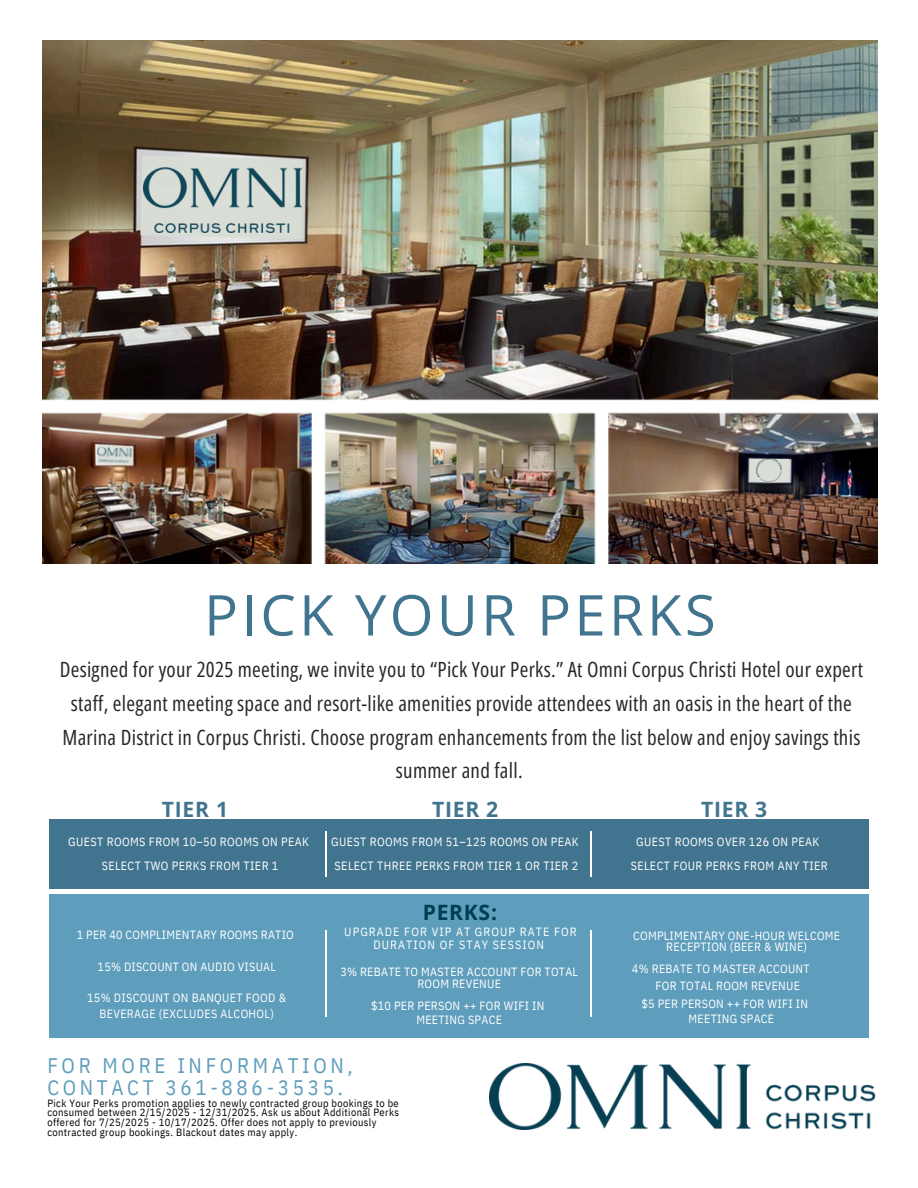
<style>
.page{position:relative;width:918px;height:1188px;background:#fff}
.page>*{position:absolute;margin:0;border:0;box-sizing:border-box;transform-origin:0 0}
.t1{font:56.25px "Open Sans";letter-spacing:.06em;color:#41748e}
.t2{font:700 21.15px "Open Sans";letter-spacing:.035em;color:#41748e}
.t3{font:700 21.15px "Open Sans";letter-spacing:.035em;color:#003e52}
.t4{font:21px/33.8px "Open Sans Condensed";letter-spacing:.015em;color:#292829;text-align:center}
.t5{font:21px/21.9px "IBM Plex Sans Cond";letter-spacing:.175em;color:#5e9dbc}
.t6{font:12px/23.9px "IBM Plex Sans Cond";letter-spacing:.03em;color:#fff;text-align:center}
.t7{font:12px/12.9px "IBM Plex Sans Cond";letter-spacing:.09em;color:#fff;text-align:center}
.t8{font:10.5px/9.6px "IBM Plex Sans Cond";letter-spacing:.035em;color:#000;text-align:justify}
</style>
<div class="page">
<div style="left:49px;top:820px;width:819px;height:68px;background:#41748e"></div>
<hr style="left:325px;top:832px;width:2px;height:44px;background:#fff">
<div style="left:49px;top:895px;width:819px;height:142px;background:#5e9dbc"></div>
<hr style="left:590px;top:832px;width:2px;height:44px;background:#fff">
<hr style="left:325px;top:931px;width:2px;height:85px;background:#fff">
<hr style="left:590px;top:931px;width:2px;height:85px;background:#fff">
<img style="left:43px;top:40px;width:834px;height:524px">
<img style="left:490px;top:1063px;width:386px;height:66px">
<svg style="left:140px;top:156px;width:163px;height:83px;background:#d1d5cf"></svg>
<img style="left:143px;top:167px;width:159px;height:65px">
<div style="left:750px;top:459px;width:38px;height:22px;background:#d8ddd5"></div>
<img style="left:757px;top:459px;width:25px;height:22px">
<svg style="left:97px;top:445px;width:36px;height:20px"></svg>
<img style="left:97px;top:447px;width:35px;height:16px">
<p class="t1" style="left:204px;top:575px;width:513px">PICK YOUR PERKS</p>
<p class="t4" style="left:60px;top:652px;width:805px">Designed for your 2025 meeting, we invite you to “Pick Your Perks.” At Omni Corpus Christi Hotel our expert staff, elegant meeting space and resort-like amenities provide attendees with an oasis in the heart of the Marina District in Corpus Christi. Choose program enhancements from the list below and enjoy savings this summer and fall.</p>
<h3 class="t2" style="left:162px;top:794px;width:68px">TIER 1</h3>
<h3 class="t2" style="left:432px;top:794px;width:68px">TIER 2</h3>
<h3 class="t2" style="left:701px;top:794px;width:68px">TIER 3</h3>
<p class="t6" style="left:68px;top:829px;width:242px">GUEST ROOMS FROM 10–50 ROOMS ON PEAK<br>SELECT TWO PERKS FROM TIER 1</p>
<h2 class="t6" style="left:331px;top:829px;width:249px;text-align:left">GUEST ROOMS FROM 51–125 ROOMS ON PEAK<br>SELECT THREE PERKS FROM TIER 1 OR TIER 2</h2>
<h1 class="t6" style="left:631px;top:829px;width:199px">GUEST ROOMS OVER 126 ON PEAK<br>SELECT FOUR PERKS FROM ANY TIER</h1>
<h1 class="t6" style="left:77px;top:922px;width:219px">1 PER 40 COMPLIMENTARY ROOMS RATIO</h1>
<h1 class="t6" style="left:98px;top:954px;width:180px">15% DISCOUNT ON AUDIO VISUAL</h1>
<h3 class="t6" style="left:87px;top:990px;width:201px;line-height:15.9px">15% DISCOUNT ON BANQUET FOOD &amp;<br>BEVERAGE (EXCLUDES ALCOHOL)</h3>
<h3 class="t3" style="left:423px;top:897px;width:76px">PERKS:</h3>
<h3 class="t7" style="left:344px;top:925px;width:234px">UPGRADE FOR VIP AT GROUP RATE FOR<br>DURATION OF STAY SESSION</h3>
<p class="t6" style="left:340px;top:966px;width:239px;line-height:12px">3% REBATE TO MASTER ACCOUNT FOR TOTAL<br>ROOM REVENUE</p>
<h3 class="t6" style="left:371px;top:998px;width:175px;line-height:14px">$10 PER PERSON ++ FOR WIFI IN<br>MEETING SPACE</h3>
<p class="t5" style="left:47px;top:1055px;width:307px">FOR MORE INFORMATION,<br>CONTACT 361-886-3535.</p>
<p class="t8" style="left:47px;top:1098px;width:353px">Pick Your Perks promotion applies to newly contracted group bookings to be consumed between 2/15/2025 - 12/31/2025. Ask us about Additional Perks offered for 7/25/2025 - 10/17/2025. Offer does not apply to previously</p>
<p class="t8" style="left:47px;top:1127px;width:251px">contracted group bookings. Blackout dates may apply.</p>
<h3 class="t6" style="left:633px;top:930px;width:208px;line-height:10.9px">COMPLIMENTARY ONE-HOUR WELCOME<br>RECEPTION (BEER &amp; WINE)</h3>
<h3 class="t6" style="left:632px;top:957px;width:179px">4% REBATE TO MASTER ACCOUNT</h3>
<h1 class="t6" style="left:655px;top:974px;width:146px">FOR TOTAL ROOM REVENUE</h1>
<h3 class="t6" style="left:642px;top:992px;width:168px">$5 PER PERSON ++ FOR WIFI IN</h3>
<h3 class="t6" style="left:689px;top:1006px;width:87px">MEETING SPACE</h3>
</div>
